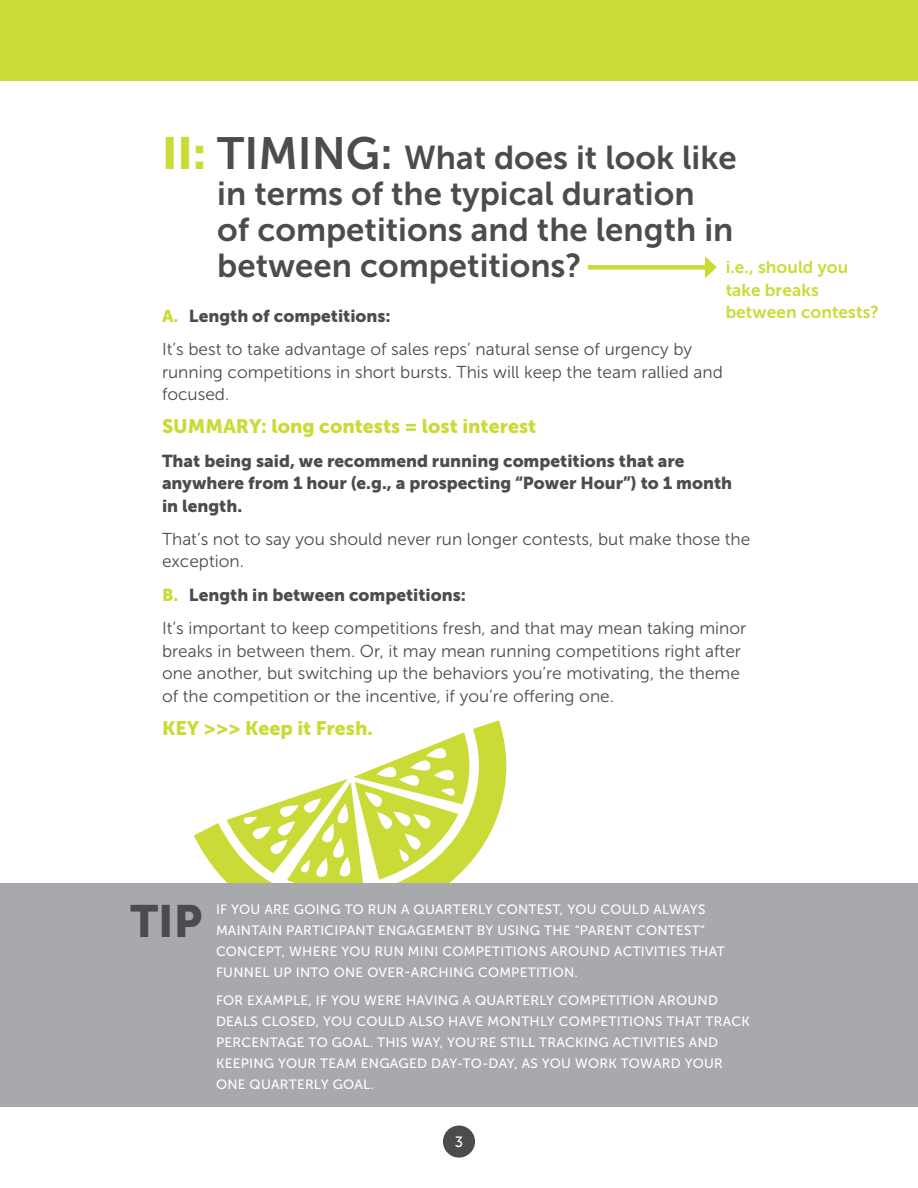
<style>
.page{position:relative;width:918px;height:1188px;background:#fff}
.page>*{position:absolute;margin:0;border:0;box-sizing:border-box;transform-origin:0 0}
.t1{font:45px "Museo Sans 900";color:#4b4c4d}
.t2{font:33px/36px "Museo Sans 700";color:#4b4c4d}
.Paragraph_Style_2{font:19.5px "Museo Sans 900";color:#cadb37}
.t3{font:17.25px/22.5px "Museo Sans 300";color:#4b4c4d}
.t4{font:17.25px/22.5px "Museo Sans 900";color:#4b4c4d}
.t5{font:17.25px/22.5px "Museo Sans 700";letter-spacing:.005em;color:#cadb37}
.t6{font:14.85px "Museo Sans 500";color:#fff}
.t7{font:13.5px/21px "Museo Sans 500";letter-spacing:.02em;color:#fff}
.s1{font-family:"Museo Sans 900";font-size:45px;color:#cadb37}
.s2{font-size:45px}
.s3{color:#cadb37}
</style>
<div class="page">
<svg style="left:194px;top:720px;width:313px;height:163px"></svg>
<svg style="left:227px;top:732px;width:245px;height:151px"></svg>
<div style="left:443px;top:1126px;width:32px;height:32px;background:#4b4c4d;border-radius:50%"></div>
<div style="left:0;top:0;width:918px;height:81px;background:#cadb37"></div>
<div style="left:588px;top:265px;width:121px;height:5px;background:#cadb37"></div>
<svg style="left:705px;top:256px;width:12px;height:22px"></svg>
<div style="left:0;top:883px;width:918px;height:224px;background:#a8a9ad"></div>
<p class="t2" style="left:217px;top:139px;width:521px;text-indent:-55px"><span class="s1">II:</span> <span class="s2">TIMING:</span> What does it look like in terms of the typical duration<br>of competitions and the length in between competitions?</p>
<p class="t4" style="left:162px;top:304px;width:230px"><span class="s3">A.</span> Length of competitions:</p>
<p class="t3" style="left:162px;top:338px;width:562px">It’s best to take advantage of sales reps’ natural sense of urgency by running competitions in short bursts. This will keep the team rallied and focused.</p>
<p class="Paragraph_Style_2" style="left:162px;top:415px;width:376px">SUMMARY: long contests = lost interest</p>
<p class="t4" style="left:162px;top:449px;width:572px">That being said, we recommend running competitions that are anywhere from 1 hour (e.g., a prospecting “Power Hour”) to 1 month in length.</p>
<p class="t3" style="left:162px;top:528px;width:590px">That’s not to say you should never run longer contests, but make those the exception.</p>
<p class="t4" style="left:162px;top:583px;width:306px"><span class="s3">B.</span> Length in between competitions:</p>
<p class="t3" style="left:162px;top:617px;width:586px">It’s important to keep competitions fresh, and that may mean taking minor breaks in between them. Or, it may mean running competitions right after one another, but switching up the behaviors you’re motivating, the theme of the competition or the incentive, if you’re offering one.</p>
<p class="Paragraph_Style_2" style="left:162px;top:717px;width:212px">KEY &gt;&gt;&gt; Keep it Fresh.</p>
<p class="t5" style="left:726px;top:256px;width:155px">i.e., should you take breaks between contests?</p>
<p class="t1" style="left:130px;top:896px;width:73px">TIP</p>
<p class="t7" style="left:216px;top:899px;width:510px">IF YOU ARE GOING TO RUN A QUARTERLY CONTEST, YOU COULD ALWAYS MAINTAIN PARTICIPANT ENGAGEMENT BY USING THE “PARENT CONTEST” CONCEPT, WHERE YOU RUN MINI COMPETITIONS AROUND ACTIVITIES THAT FUNNEL UP INTO ONE OVER-ARCHING COMPETITION.</p>
<p class="t7" style="left:216px;top:989px;width:535px">FOR EXAMPLE, IF YOU WERE HAVING A QUARTERLY COMPETITION AROUND DEALS CLOSED, YOU COULD ALSO HAVE MONTHLY COMPETITIONS THAT TRACK PERCENTAGE TO GOAL. THIS WAY, YOU’RE STILL TRACKING ACTIVITIES AND KEEPING YOUR TEAM ENGAGED DAY-TO-DAY, AS YOU WORK TOWARD YOUR ONE QUARTERLY GOAL.</p>
<p class="t6" style="left:455px;top:1134px;width:10px">3</p>
</div>
